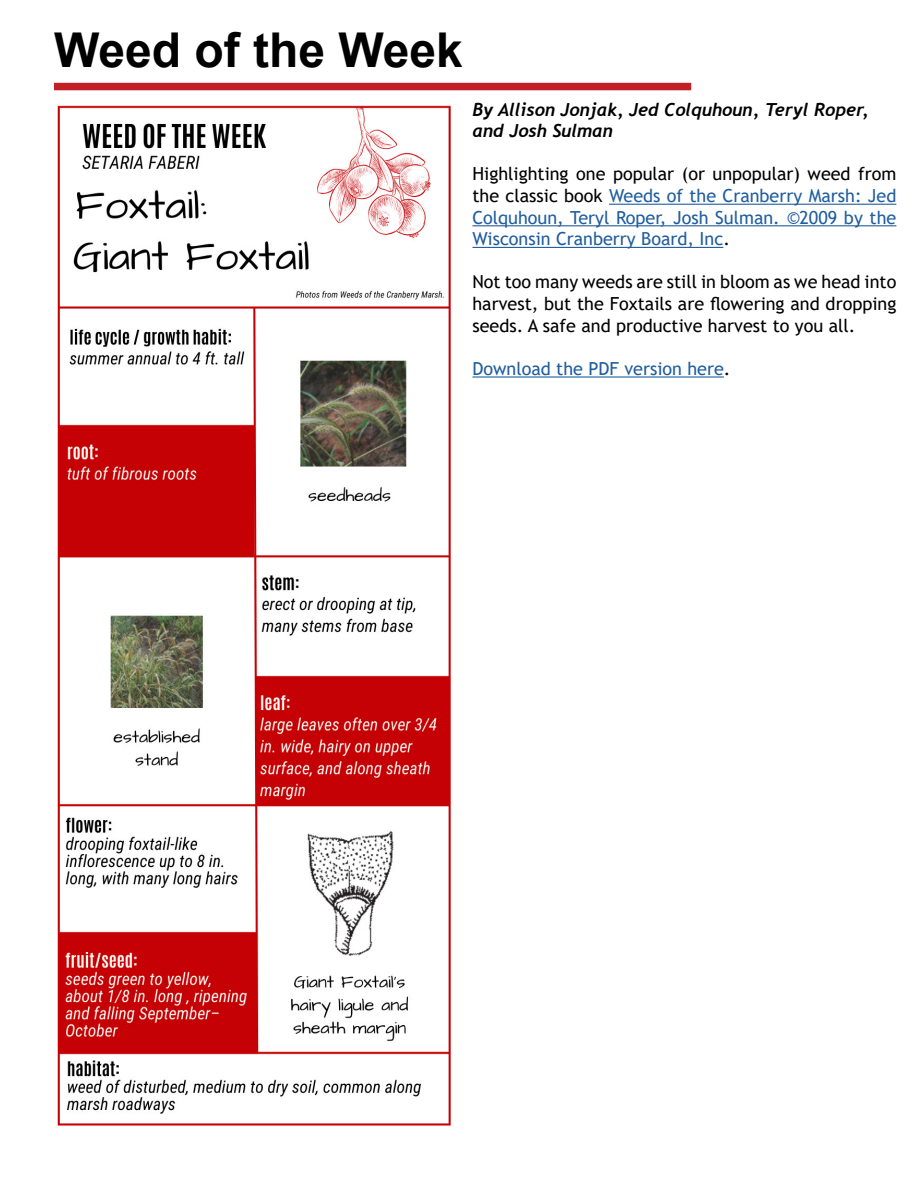
<style>
.page{position:relative;width:918px;height:1188px;background:#fff}
.page>*{position:absolute;margin:0;border:0;box-sizing:border-box;transform-origin:0 0}
.t1{font:700 48px "Arial";color:#000}
.t2{font:18px/21.6px "Trebuchet MS";color:#215e9e;text-align:justify}
.t3{font:18px/21.6px "Trebuchet MS";color:#000;text-align:justify}
.t4{font:italic 700 18px/21.6px "Trebuchet";color:#000}
.s1{color:#000}
</style>
<div class="page">
<div style="left:54px;top:83px;width:637px;height:7px;background:#c22026"></div>
<hr style="left:609px;top:204px;width:287px;height:1px;background:#215e9e">
<hr style="left:472px;top:225px;width:424px;height:1px;background:#215e9e">
<hr style="left:472px;top:247px;width:251px;height:1px;background:#215e9e">
<hr style="left:472px;top:376px;width:252px;height:2px;background:#215e9e">
<img style="left:57px;top:105px;width:394px;height:1021px">
<h1 class="t1" style="left:54px;top:17px;width:410px">Weed of the Week</h1>
<p class="t4" style="left:472px;top:98px;width:398px">By Allison Jonjak, Jed Colquhoun, Teryl Roper, and Josh Sulman</p>
<p class="t2" style="left:472px;top:163px;width:425px"><span class="s1">Highlighting one popular (or unpopular) weed from the classic book</span> Weeds of the Cranberry Marsh: Jed Colquhoun, Teryl Roper, Josh Sulman. ©2009 by the Wisconsin Cranberry Board, Inc<span class="s1">.</span></p>
<p class="t3" style="left:472px;top:271px;width:425px">Not too many weeds are still in bloom as we head into harvest, but the Foxtails are flowering and dropping seeds. A safe and productive harvest to you all.</p>
<p class="t2" style="left:472px;top:357px;width:259px">Download the PDF version here<span class="s1">.</span></p>
</div>
